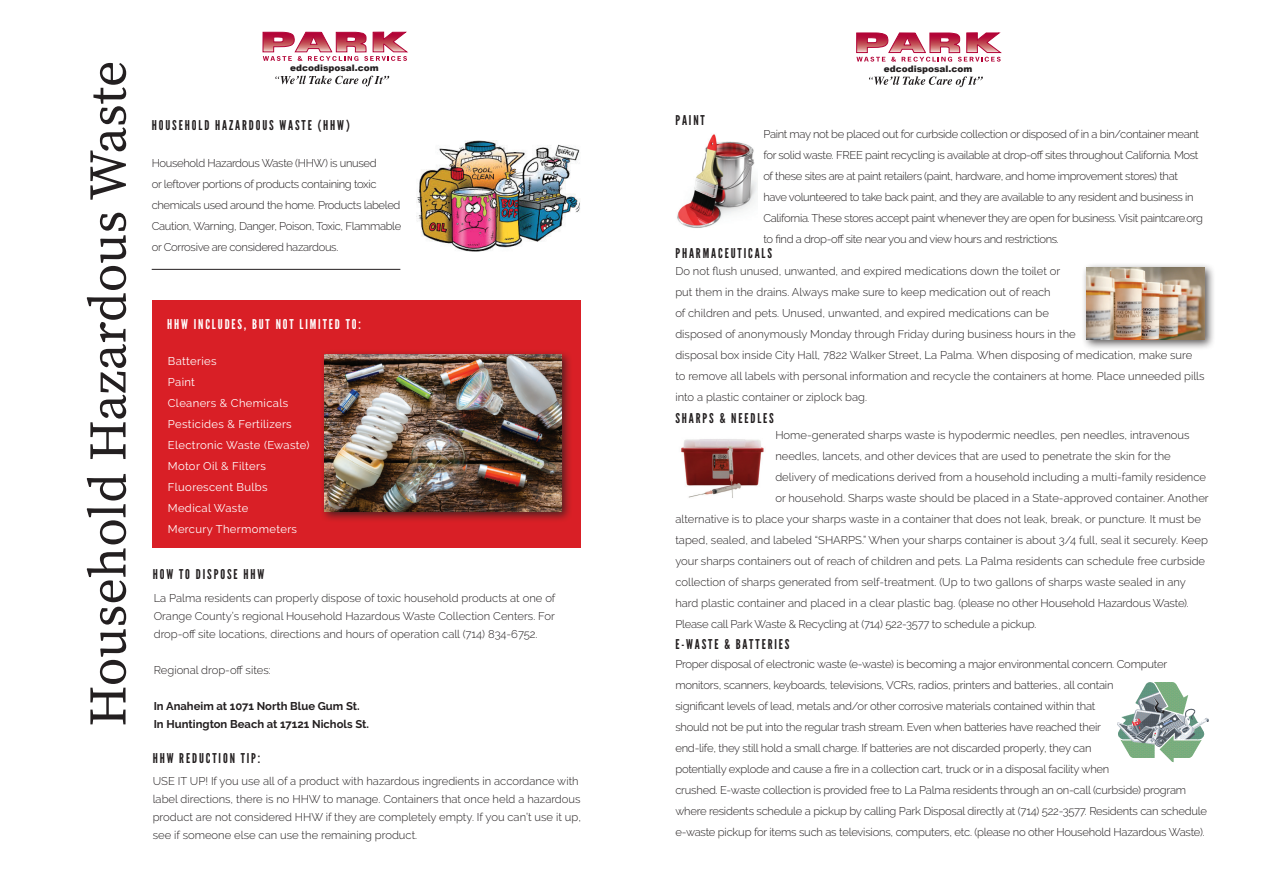
<style>
.page{position:relative;width:1263px;height:893px;background:#fff}
.page>*{position:absolute;margin:0;border:0;box-sizing:border-box;transform-origin:0 0}
.t1{font:52.5px "Source Serif Pro";color:#231f20}
.t2{font:13.5px "League Gothic";letter-spacing:.14em;color:#231f20}
.t3{font:13.5px "League Gothic";letter-spacing:.14em;color:#fff}
.t4{font:300 11.25px/21px "Raleway";letter-spacing:-.02em;color:#231f20}
.t5{font:300 11.25px/21px "Raleway";color:#231f20}
.t6{font:11.25px/21px "Raleway";letter-spacing:.03em;color:#fff}
.t7{font:700 11.25px/18px "Raleway";color:#231f20}
.t8{font:900 9px "Arial";color:#231f20}
</style>
<div class="page">
<hr style="left:152px;top:269px;width:248px;height:1px;background:#231f20">
<img style="left:417px;top:141px;width:163px;height:111px">
<div style="left:152px;top:300px;width:428px;height:248px;background:#d91f26"></div>
<div style="left:320px;top:349px;width:252px;height:174px;background:#231f20;opacity:.75"></div>
<img style="left:325px;top:354px;width:236px;height:158px">
<img style="left:677px;top:134px;width:80px;height:94px">
<img style="left:681px;top:439px;width:83px;height:59px">
<img style="left:1118px;top:682px;width:91px;height:81px">
<svg style="left:275px;top:76px;width:114px;height:10px"></svg>
<svg style="left:262px;top:31px;width:146px;height:30px"></svg>
<svg style="left:869px;top:76px;width:114px;height:11px"></svg>
<svg style="left:856px;top:32px;width:146px;height:30px"></svg>
<div style="left:1081px;top:263px;width:134px;height:88px;background:#231f20;opacity:.75"></div>
<img style="left:1086px;top:268px;width:118px;height:72px">
<h1 class="t1" style="left:73px;top:727px;width:668px;rotate:-90deg">Household Hazardous Waste</h1>
<p class="t8" style="left:290px;top:61px;width:90px">edcodisposal.com</p>
<p class="t8" style="left:884px;top:62px;width:90px">edcodisposal.com</p>
<p class="t2" style="left:152px;top:117px;width:199px">HOUSEHOLD HAZARDOUS WASTE (HHW)</p>
<p class="t4" style="left:152px;top:152px;width:251px">Household Hazardous Waste (HHW) is unused<br>or leftover portions of products containing toxic chemicals used around the home. Products labeled Caution, Warning, Danger, Poison, Toxic, Flammable or Corrosive are considered hazardous.</p>
<p class="t3" style="left:167px;top:316px;width:195px">HHW INCLUDES, BUT NOT LIMITED TO:</p>
<p class="t6" style="left:168px;top:350px;width:143px">Batteries<br>Paint<br>Cleaners &amp; Chemicals<br>Pesticides &amp; Fertilizers<br>Electronic Waste (Ewaste)<br>Motor Oil &amp; Filters<br>Fluorescent Bulbs<br>Medical Waste<br>Mercury Thermometers</p>
<p class="t2" style="left:153px;top:566px;width:113px">HOW TO DISPOSE HHW</p>
<p class="t4" style="left:154px;top:589px;width:403px;line-height:18px;text-align:justify">La Palma residents can properly dispose of toxic household products at one of Orange County’s regional Household Hazardous Waste Collection Centers. For drop-off site locations, directions and hours of operation call (714) 834-6752.</p>
<p class="t5" style="left:154px;top:660px;width:119px">Regional drop-off sites:</p>
<p class="t7" style="left:154px;top:697px;width:217px">In Anaheim at 1071 North Blue Gum St.<br>In Huntington Beach at 17121 Nichols St.</p>
<p class="t2" style="left:153px;top:750px;width:109px">HHW REDUCTION TIP:</p>
<p class="t5" style="left:153px;top:772px;width:430px;line-height:18px">USE IT UP! If you use all of a product with hazardous ingredients in accordance with label directions, there is no HHW to manage. Containers that once held a hazardous product are not considered HHW if they are completely empty. If you can’t use it up, see if someone else can use the remaining product.</p>
<p class="t2" style="left:675px;top:112px;width:31px">PAINT</p>
<p class="t4" style="left:763px;top:123px;width:441px">Paint may not be placed out for curbside collection or disposed of in a bin/container meant for solid waste. FREE paint recycling is available at drop-off sites throughout California. Most of these sites are at paint retailers (paint, hardware, and home improvement stores) that have volunteered to take back paint, and they are available to any resident and business in California. These stores accept paint whenever they are open for business. Visit paintcare.org to find a drop-off site near you and view hours and restrictions.</p>
<p class="t2" style="left:675px;top:245px;width:98px">PHARMACEUTICALS</p>
<p class="t5" style="left:675px;top:261px;width:531px">Do not flush unused, unwanted, and expired medications down the toilet or<br>put them in the drains. Always make sure to keep medication out of reach<br>of children and pets. Unused, unwanted, and expired medications can be<br>disposed of anonymously Monday through Friday during business hours in the<br>disposal box inside City Hall, 7822 Walker Street, La Palma. When disposing of medication, make sure to remove all labels with personal information and recycle the containers at home. Place unneeded pills into a plastic container or ziplock bag.</p>
<p class="t2" style="left:675px;top:410px;width:100px">SHARPS &amp; NEEDLES</p>
<p class="t5" style="left:775px;top:424px;width:416px">Home-generated sharps waste is hypodermic needles, pen needles, intravenous</p>
<p class="t5" style="left:775px;top:445px;width:397px">needles, lancets, and other devices that are used to penetrate the skin for the</p>
<p class="t5" style="left:775px;top:466px;width:432px">delivery of medications derived from a household including a multi-family residence</p>
<p class="t5" style="left:775px;top:487px;width:435px">or household. Sharps waste should be placed in a State-approved container. Another</p>
<p class="t5" style="left:675px;top:508px;width:527px">alternative is to place your sharps waste in a container that does not leak, break, or puncture. It must be</p>
<p class="t5" style="left:675px;top:529px;width:534px">taped, sealed, and labeled “SHARPS.” When your sharps container is about 3/4 full, seal it securely. Keep</p>
<p class="t5" style="left:675px;top:550px;width:531px">your sharps containers out of reach of children and pets. La Palma residents can schedule free curbside</p>
<p class="t5" style="left:675px;top:571px;width:512px">collection of sharps generated from self-treatment. (Up to two gallons of sharps waste sealed in any</p>
<p class="t4" style="left:675px;top:592px;width:515px">hard plastic container and placed in a clear plastic bag. (please no other Household Hazardous Waste).</p>
<p class="t4" style="left:675px;top:613px;width:363px">Please call Park Waste &amp; Recycling at (714) 522-3577 to schedule a pickup.</p>
<p class="t4" style="left:675px;top:653px;width:533px">Proper disposal of electronic waste (e-waste) is becoming a major environmental concern. Computer monitors, scanners, keyboards, televisions, VCRs, radios, printers and batteries., all contain<br>significant levels of lead, metals and/or other corrosive materials contained within that<br>should not be put into the regular trash stream. Even when batteries have reached their<br>end-life, they still hold a small charge. If batteries are not discarded properly, they can<br>potentially explode and cause a fire in a collection cart, truck or in a disposal facility when<br>crushed. E-waste collection is provided free to La Palma residents through an on-call (curbside) program where residents schedule a pickup by calling Park Disposal directly at (714) 522-3577. Residents can schedule e-waste pickup for items such as televisions, computers, etc. (please no other Household Hazardous Waste).</p>
<p class="t2" style="left:675px;top:636px;width:116px">E-WASTE &amp; BATTERIES</p>
</div>
